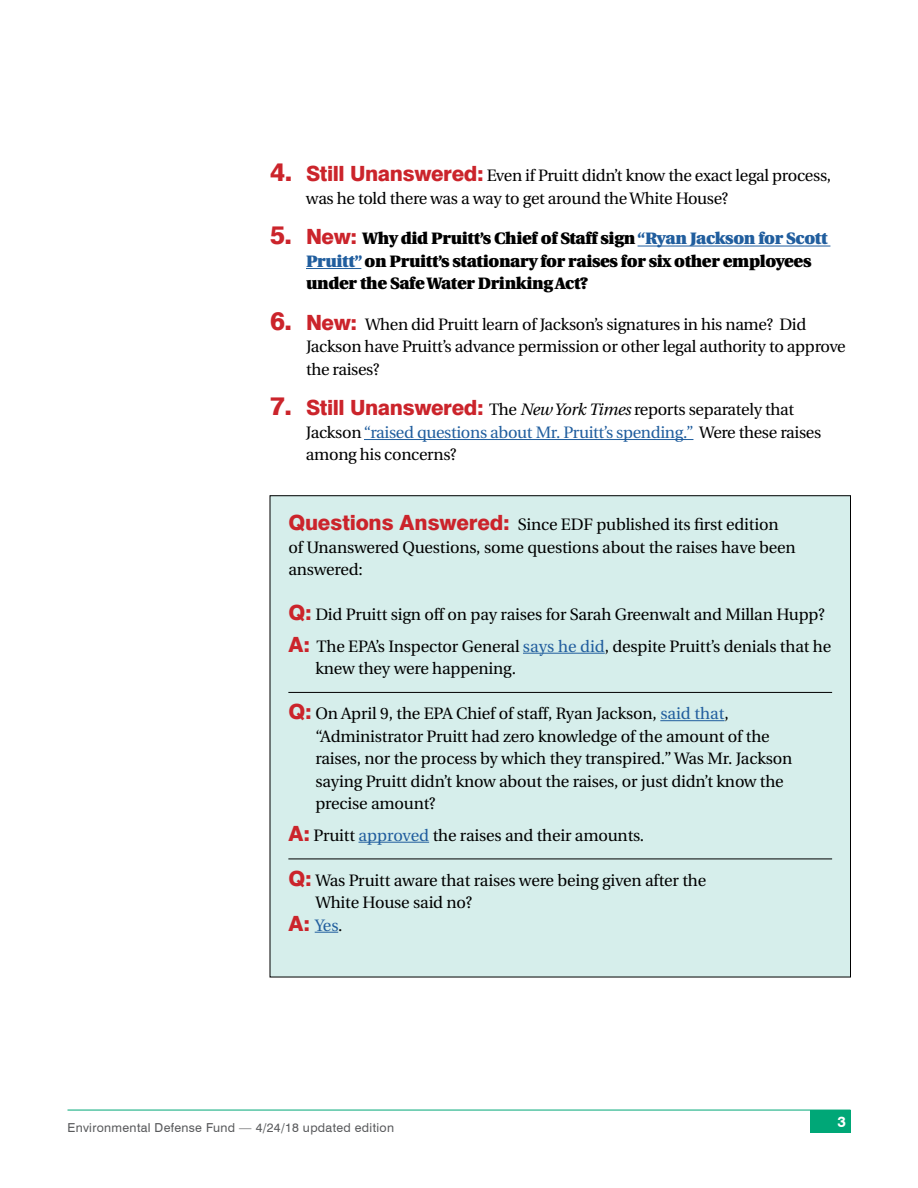
<style>
.page{position:relative;width:918px;height:1188px;background:#fff}
.page>*{position:absolute;margin:0;border:0;box-sizing:border-box;transform-origin:0 0}
.t1{font:16.5px/22.5px "Utopia";letter-spacing:-.01em;color:#000}
.t2{font:900 16.5px/22.5px "Utopia";letter-spacing:-.02em;color:#000}
.t3{font:16.5px "Utopia";color:#215e9e}
.t4{font:700 15px "Swiss 721 BT";color:#fff}
.t5{font:12.3px "Swiss 721 BT";letter-spacing:.025em;color:#58595b}
.s1{font-family:"Swiss 721 BT";font-weight:800;font-size:25.5px;color:#cb242b}
.s2{font-family:"Swiss 721 BT";font-weight:800;font-size:21px;color:#cb242b}
.s3{color:#215e9e}
.s4{font-style:italic}
.s5{color:#000}
</style>
<div class="page">
<div style="left:810px;top:1110px;width:40px;height:23px;background:#00a777"></div>
<hr style="left:68px;top:1110px;width:782px;height:1px;background:#00a777">
<hr style="left:638px;top:246px;width:192px;height:1px;background:#215e9e">
<hr style="left:306px;top:268px;width:55px;height:1px;background:#215e9e">
<hr style="left:364px;top:439px;width:329px;height:1px;background:#215e9e">
<div style="left:270px;top:496px;width:580px;height:481px;background:#d6eeeb"></div>
<hr style="left:523px;top:653px;width:82px;height:1px;background:#215e9e">
<hr style="left:288px;top:692px;width:544px;height:1px;background:#000">
<hr style="left:660px;top:720px;width:65px;height:1px;background:#215e9e">
<hr style="left:288px;top:859px;width:544px;height:1px;background:#000">
<hr style="left:359px;top:842px;width:70px;height:1px;background:#215e9e">
<svg style="left:315px;top:932px;width:23px;height:1px"></svg>
<p class="t1" style="left:306px;top:165px;width:527px;text-indent:-36px"><span class="s1">4.</span> <span class="s2">Still Unanswered:</span> Even if Pruitt didn’t know the exact legal process, was he told there was a way to get around the White House?</p>
<p class="t2" style="left:306px;top:228px;width:523px;text-indent:-36px"><span class="s1">5.</span> <span class="s2">New:</span> Why did Pruitt’s Chief of Staff sign <span class="s3">“Ryan Jackson for Scott<br>Pruitt”</span> on Pruitt’s stationary for raises for six other employees under the Safe Water Drinking Act?</p>
<p class="t1" style="left:306px;top:313px;width:541px;text-indent:-36px"><span class="s1">6.</span> <span class="s2">New:</span> When did Pruitt learn of Jackson’s signatures in his name? Did<br>Jackson have Pruitt’s advance permission or other legal authority to approve the raises?</p>
<p class="t1" style="left:306px;top:399px;width:517px;text-indent:-36px"><span class="s1">7.</span> <span class="s2">Still Unanswered:</span> The <span class="s4">New York Times</span> reports separately that<br>Jackson <span class="s3">“raised questions about Mr. Pruitt’s spending.”</span> Were these raises among his concerns?</p>
<p class="t1" style="left:288px;top:513px;width:509px"><span class="s2">Questions Answered:</span> Since EDF published its first edition of Unanswered Questions, some questions about the raises have been answered:</p>
<p class="t1" style="left:288px;top:599px;width:544px;line-height:31.5px"><span class="s2">Q:</span> Did Pruitt sign off on pay raises for Sarah Greenwalt and Millan Hupp?<br><span class="s2">A:</span> The EPA’s Inspector General <span class="s3">says he did</span>, despite Pruitt’s denials that he</p>
<p class="t1" style="left:315px;top:657px;width:202px">knew they were happening.</p>
<p class="t1" style="left:315px;top:702px;width:479px;text-indent:-27px"><span class="s2">Q:</span> On April 9, the EPA Chief of staff, Ryan Jackson, <span class="s3">said that</span>, “Administrator Pruitt had zero knowledge of the amount of the raises, nor the process by which they transpired.” Was Mr. Jackson saying Pruitt didn’t know about the raises, or just didn’t know the precise amount?</p>
<p class="t1" style="left:288px;top:824px;width:357px"><span class="s2">A:</span> Pruitt <span class="s3">approved</span> the raises and their amounts.</p>
<p class="t1" style="left:288px;top:869px;width:419px"><span class="s2">Q:</span> Was Pruitt aware that raises were being given after the</p>
<p class="t1" style="left:315px;top:891px;width:159px">White House said no?</p>
<p class="t3" style="left:288px;top:916px;width:56px"><span class="s2">A:</span> Yes<span class="s5">.</span></p>
<p class="t5" style="left:68px;top:1121px;width:328px">Environmental Defense Fund — 4/24/18 updated edition</p>
<p class="t4" style="left:837px;top:1113px;width:10px">3</p>
</div>
